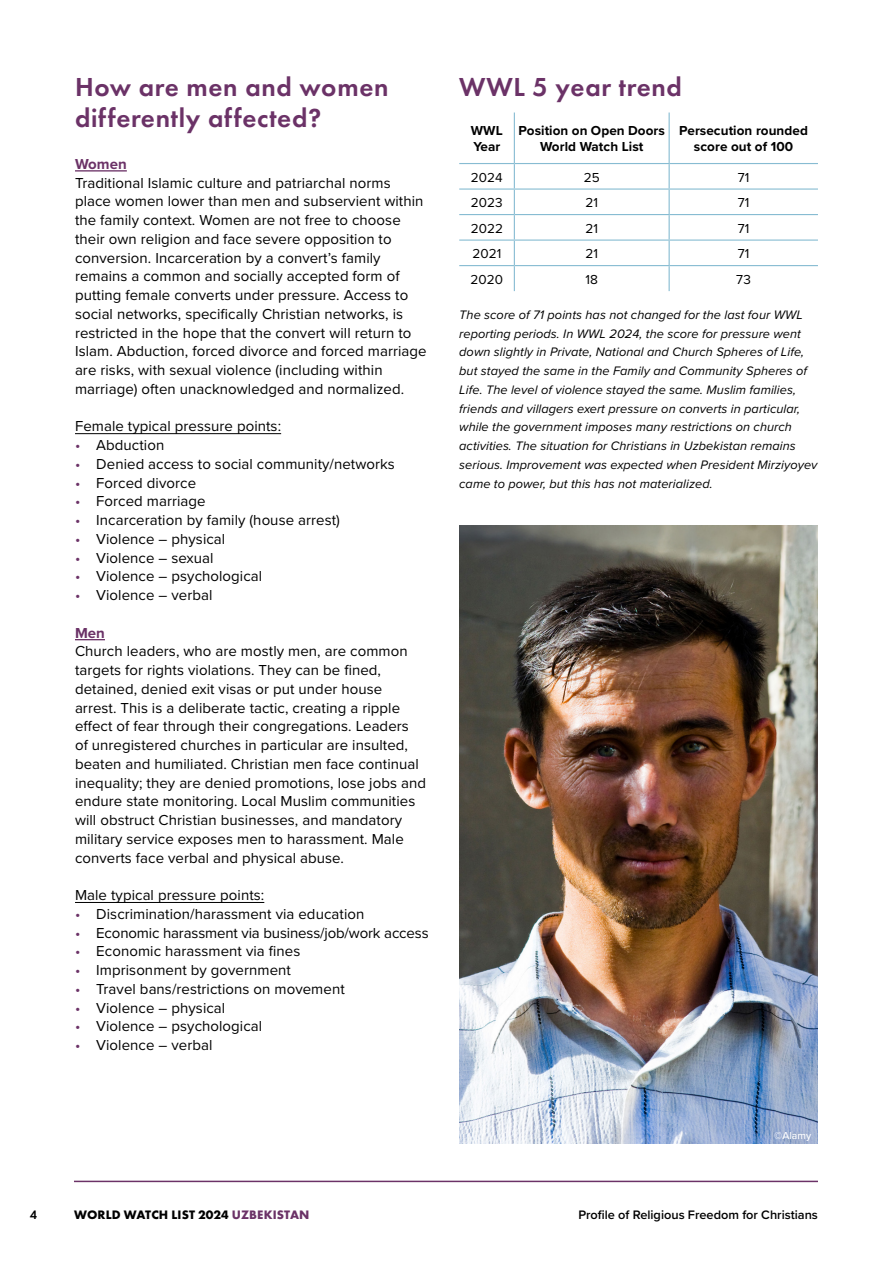
<style>
.page{position:relative;width:893px;height:1263px;background:#fff}
.page>*{position:absolute;margin:0;border:0;box-sizing:border-box;transform-origin:0 0}
.t1{font:600 27px/31.5px "Futura PT";letter-spacing:.025em;color:#6b3267}
.t2{font:15px/18.8px "Proxima Nova";letter-spacing:.005em;color:#000}
.t3{font:700 15px "Proxima Nova";letter-spacing:.005em;color:#6b3267}
.t4{font:700 13.5px/16.2px "Proxima Nova";letter-spacing:.005em;color:#000;text-align:center}
.t5{font:13.5px "Proxima Nova";letter-spacing:.005em;color:#000}
.t6{font:italic 12.75px/18.8px "Proxima Nova";letter-spacing:.005em;color:#000}
.t7{font:600 12.75px "Proxima Nova";color:#000}
.t8{font:700 12.75px "Futura PT";letter-spacing:.01em;color:#000}
.t9{font:600 12.75px "Futura PT";color:#000}
.t10{font:500 10.5px "Proxima Nova";letter-spacing:.005em;color:#fff}
.s1{color:#6b3267}
</style>
<div class="page">
<hr style="left:74px;top:1181px;width:744px;height:1px;background:#6b3267">
<hr style="left:75px;top:170px;width:52px;height:2px;background:#6b3267">
<hr style="left:75px;top:433px;width:206px;height:1px;background:#000">
<hr style="left:75px;top:639px;width:30px;height:1px;background:#6b3267">
<hr style="left:75px;top:902px;width:189px;height:1px;background:#000">
<hr style="left:514px;top:112px;width:1px;height:51px;background:#87bcd2">
<hr style="left:669px;top:112px;width:1px;height:51px;background:#87bcd2">
<hr style="left:459px;top:163px;width:55px;height:1px;background:#87bcd2">
<hr style="left:514px;top:163px;width:155px;height:1px;background:#87bcd2">
<hr style="left:669px;top:163px;width:149px;height:1px;background:#87bcd2">
<hr style="left:459px;top:188px;width:55px;height:2px;background:#87bcd2">
<hr style="left:514px;top:188px;width:155px;height:2px;background:#87bcd2">
<hr style="left:669px;top:188px;width:149px;height:2px;background:#87bcd2">
<hr style="left:459px;top:214px;width:55px;height:1px;background:#87bcd2">
<hr style="left:514px;top:214px;width:155px;height:1px;background:#87bcd2">
<hr style="left:669px;top:214px;width:149px;height:1px;background:#87bcd2">
<hr style="left:459px;top:239px;width:55px;height:2px;background:#87bcd2">
<hr style="left:514px;top:239px;width:155px;height:2px;background:#87bcd2">
<hr style="left:669px;top:239px;width:149px;height:2px;background:#87bcd2">
<hr style="left:459px;top:265px;width:55px;height:1px;background:#87bcd2">
<hr style="left:514px;top:265px;width:155px;height:1px;background:#87bcd2">
<svg style="left:514px;top:164px;width:1px;height:127px"></svg>
<hr style="left:669px;top:265px;width:149px;height:1px;background:#87bcd2">
<svg style="left:669px;top:164px;width:1px;height:127px"></svg>
<img style="left:459px;top:525px;width:359px;height:619px">
<h1 class="t1" style="left:75px;top:71px;width:315px">How are men and women differently affected?</h1>
<p class="t3" style="left:75px;top:153px;width:53px">Women</p>
<p class="t2" style="left:75px;top:172px;width:353px">Traditional Islamic culture and patriarchal norms place women lower than men and subservient within the family context. Women are not free to choose their own religion and face severe opposition to conversion. Incarceration by a convert’s family remains a common and socially accepted form of putting female converts under pressure. Access to social networks, specifically Christian networks, is restricted in the hope that the convert will return to Islam. Abduction, forced divorce and forced marriage are risks, with sexual violence (including within marriage) often unacknowledged and normalized.</p>
<p class="t2" style="left:75px;top:416px;width:208px">Female typical pressure points:</p>
<p class="t2" style="left:75px;top:435px;width:91px"><span class="s1">•</span> Abduction</p>
<p class="t2" style="left:75px;top:454px;width:321px"><span class="s1">•</span> Denied access to social community/networks</p>
<p class="t2" style="left:75px;top:472px;width:123px"><span class="s1">•</span> Forced divorce</p>
<p class="t2" style="left:75px;top:491px;width:132px"><span class="s1">•</span> Forced marriage</p>
<p class="t2" style="left:75px;top:510px;width:266px"><span class="s1">•</span> Incarceration by family (house arrest)</p>
<p class="t2" style="left:75px;top:529px;width:152px"><span class="s1">•</span> Violence – physical</p>
<p class="t2" style="left:75px;top:547px;width:140px"><span class="s1">•</span> Violence – sexual</p>
<p class="t2" style="left:75px;top:566px;width:189px"><span class="s1">•</span> Violence – psychological</p>
<p class="t2" style="left:75px;top:585px;width:139px"><span class="s1">•</span> Violence – verbal</p>
<p class="t3" style="left:75px;top:621px;width:31px">Men</p>
<p class="t2" style="left:75px;top:641px;width:352px">Church leaders, who are mostly men, are common targets for rights violations. They can be fined, detained, denied exit visas or put under house arrest. This is a deliberate tactic, creating a ripple effect of fear through their congregations. Leaders<br>of unregistered churches in particular are insulted, beaten and humiliated. Christian men face continual inequality; they are denied promotions, lose jobs and endure state monitoring. Local Muslim communities will obstruct Christian businesses, and mandatory military service exposes men to harassment. Male converts face verbal and physical abuse.</p>
<p class="t2" style="left:75px;top:885px;width:191px">Male typical pressure points:</p>
<p class="t2" style="left:75px;top:904px;width:291px"><span class="s1">•</span> Discrimination/harassment via education</p>
<p class="t2" style="left:75px;top:922px;width:355px"><span class="s1">•</span> Economic harassment via business/job/work access</p>
<p class="t2" style="left:75px;top:941px;width:227px"><span class="s1">•</span> Economic harassment via fines</p>
<p class="t2" style="left:75px;top:960px;width:217px"><span class="s1">•</span> Imprisonment by government</p>
<p class="t2" style="left:75px;top:979px;width:271px"><span class="s1">•</span> Travel bans/restrictions on movement</p>
<p class="t2" style="left:75px;top:997px;width:152px"><span class="s1">•</span> Violence – physical</p>
<p class="t2" style="left:75px;top:1016px;width:189px"><span class="s1">•</span> Violence – psychological</p>
<p class="t2" style="left:75px;top:1035px;width:139px"><span class="s1">•</span> Violence – verbal</p>
<h1 class="t1" style="left:459px;top:71px;width:224px">WWL 5 year trend</h1>
<p class="t4" style="left:471px;top:122px;width:33px;text-align:left">WWL<br>Year</p>
<p class="t4" style="left:519px;top:122px;width:148px">Position on Open Doors<br>World Watch List</p>
<p class="t4" style="left:679px;top:122px;width:130px">Persecution rounded score out of 100</p>
<p class="t5" style="left:471px;top:167px;width:33px">2024</p>
<p class="t5" style="left:584px;top:167px;width:17px">25</p>
<p class="t5" style="left:738px;top:167px;width:13px">71</p>
<p class="t5" style="left:471px;top:193px;width:33px">2023</p>
<p class="t5" style="left:585px;top:193px;width:14px">21</p>
<p class="t5" style="left:738px;top:193px;width:13px">71</p>
<p class="t5" style="left:471px;top:218px;width:34px">2022</p>
<p class="t5" style="left:585px;top:218px;width:14px">21</p>
<p class="t5" style="left:738px;top:218px;width:13px">71</p>
<p class="t5" style="left:472px;top:244px;width:30px">2021</p>
<p class="t5" style="left:585px;top:244px;width:14px">21</p>
<p class="t5" style="left:738px;top:244px;width:13px">71</p>
<p class="t5" style="left:470px;top:269px;width:34px">2020</p>
<p class="t5" style="left:585px;top:269px;width:14px">18</p>
<p class="t5" style="left:736px;top:269px;width:16px">73</p>
<p class="t6" style="left:459px;top:305px;width:360px">The score of 71 points has not changed for the last four WWL reporting periods. In WWL 2024, the score for pressure went down slightly in Private, National and Church Spheres of Life, but stayed the same in the Family and Community Spheres of Life. The level of violence stayed the same. Muslim families, friends and villagers exert pressure on converts in particular, while the government imposes many restrictions on church activities. The situation for Christians in Uzbekistan remains serious. Improvement was expected when President Mirziyoyev came to power, but this has not materialized.</p>
<p class="t10" style="left:774px;top:1128px;width:39px">©Alamy</p>
<p class="t9" style="left:30px;top:1207px;width:9px">4</p>
<p class="t8" style="left:74px;top:1206px;width:237px">WORLD WATCH LIST 2024 <span class="s1">UZBEKISTAN</span></p>
<p class="t7" style="left:578px;top:1205px;width:241px">Profile of Religious Freedom for Christians</p>
</div>
